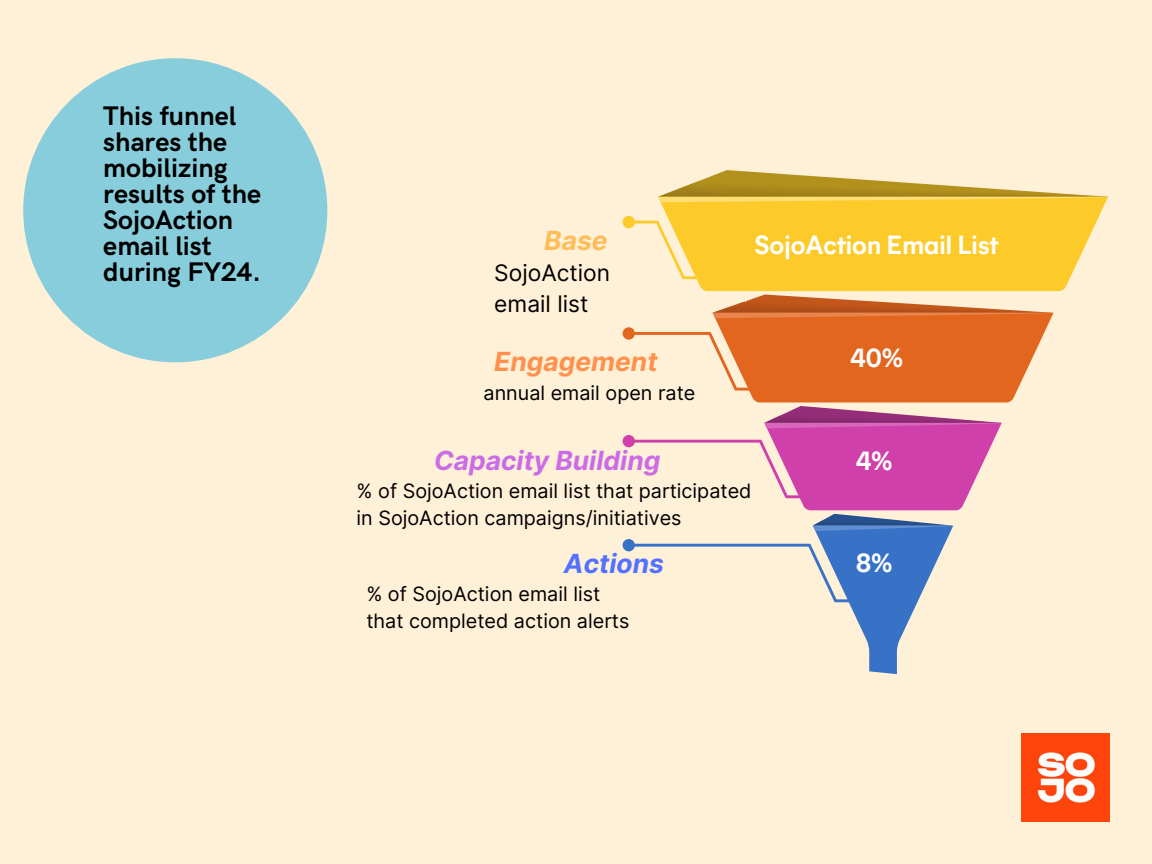
<style>
.page{position:relative;width:1152px;height:864px;background:#fff0d8}
.page>*{position:absolute;margin:0;border:0;box-sizing:border-box;transform-origin:0 0}
.t1{font:700 27px/25.8px "HK Grotesk";color:#000}
.t2{font:italic 700 26.4px "Inter";color:#cb6ce6}
.t3{font:italic 700 26.4px "Inter";color:#ff914d}
.t4{font:italic 700 26.4px "Inter";color:#5271ff}
.t5{font:italic 700 26.4px "Inter";color:#ffbd59}
.t6{font:700 26.25px "Mier A";color:#fff}
.t7{font:22.8px/30.3px "Inter";color:#000}
.t8{font:19.8px "Inter";color:#000}
</style>
<div class="page">
<div style="left:623px;top:539px;width:12px;height:12px;background:#3772c7;border-radius:50%"></div>
<div style="left:623px;top:435px;width:12px;height:12px;background:#cf40aa;border-radius:50%"></div>
<div style="left:623px;top:327px;width:12px;height:13px;background:#e3661f;border-radius:50%"></div>
<svg style="left:633px;top:295px;width:421px;height:379px"></svg>
<svg style="left:633px;top:221px;width:25px;height:6px"></svg>
<div style="left:623px;top:216px;width:12px;height:12px;background:#fccb29;border-radius:50%"></div>
<svg style="left:658px;top:202px;width:448px;height:89px;background:#fcce39"></svg>
<svg style="left:658px;top:170px;width:450px;height:32px"></svg>
<div style="left:23px;top:58px;width:304px;height:304px;background:#88cddc;border-radius:50%"></div>
<img style="left:1022px;top:734px;width:88px;height:88px">
<h1 class="t1" style="left:103px;top:104px;width:159px">This funnel shares the mobilizing results of the<br>SojoAction email list during FY24.</h1>
<h1 class="t5" style="left:544px;top:224px;width:65px">Base</h1>
<p class="t7" style="left:494px;top:258px;width:117px">SojoAction email list</p>
<p class="t6" style="left:754px;top:226px;width:246px">SojoAction Email List</p>
<h1 class="t3" style="left:494px;top:346px;width:165px">Engagement</h1>
<h1 class="t6" style="left:850px;top:338px;width:54px">40%</h1>
<p class="t8" style="left:484px;top:381px;width:213px">annual email open rate</p>
<h1 class="t2" style="left:434px;top:444px;width:228px">Capacity Building</h1>
<h2 class="t6" style="left:856px;top:441px;width:38px">4%</h2>
<h1 class="t8" style="left:357px;top:479px;width:396px">% of SojoAction email list that participated</h1>
<p class="t8" style="left:357px;top:506px;width:326px">in SojoAction campaigns/initiatives</p>
<h1 class="t4" style="left:564px;top:547px;width:101px">Actions</h1>
<h1 class="t8" style="left:366px;top:582px;width:235px">% of SojoAction email list</h1>
<p class="t8" style="left:366px;top:609px;width:265px">that completed action alerts</p>
<h1 class="t6" style="left:856px;top:544px;width:38px">8%</h1>
</div>
